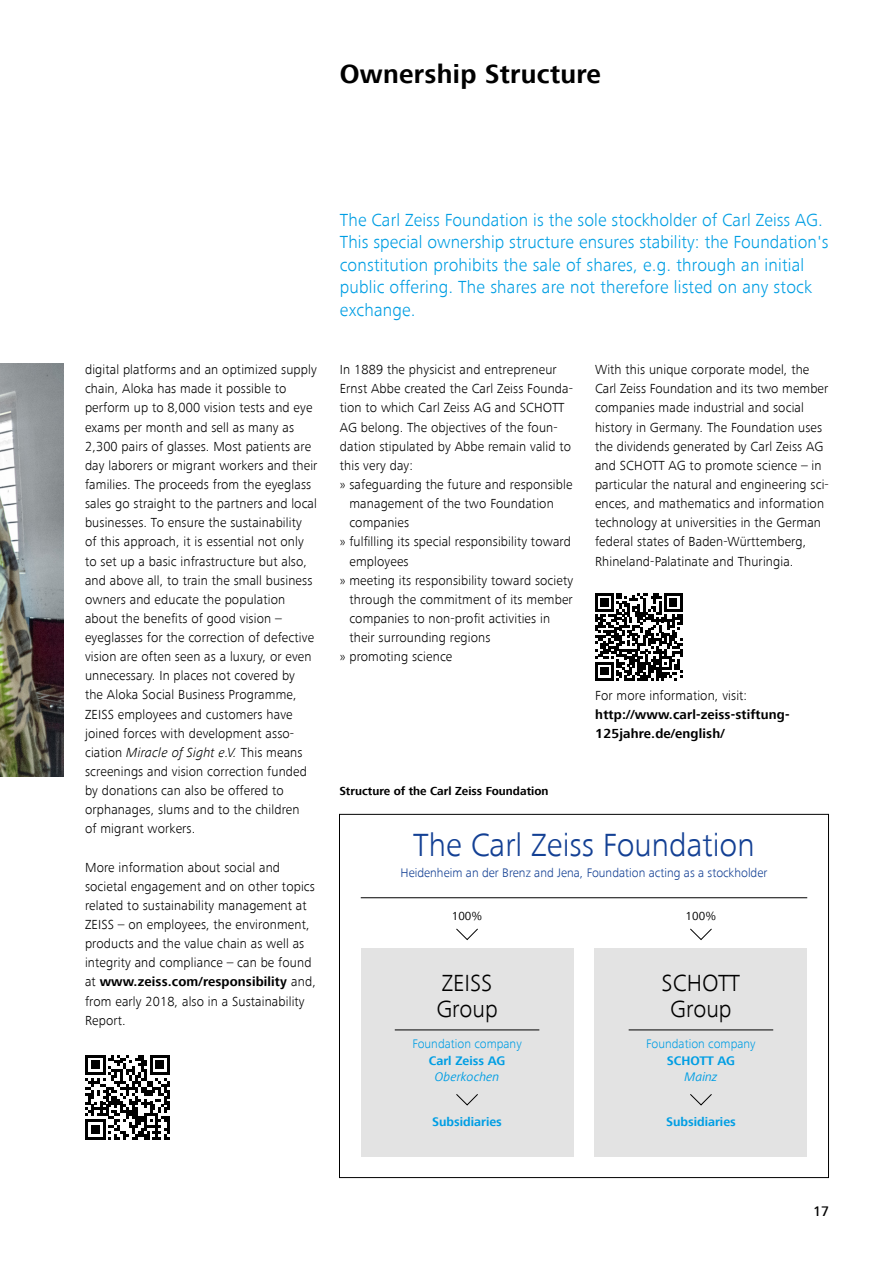
<style>
.page{position:relative;width:893px;height:1263px;background:#fff}
.page>*{position:absolute;margin:0;border:0;box-sizing:border-box;transform-origin:0 0}
.t1{font:300 33px "ZEISS Frutiger Next W1 G";color:#134094}
.t2{font:700 27px "ZEISS Frutiger Next W1 G";letter-spacing:.01em;color:#000}
.t3{font:300 24px/26.1px "ZEISS Frutiger Next W1 G";color:#000;text-align:center}
.t4{font:300 18px/22.5px "ZEISS Frutiger Next W1 G";letter-spacing:.005em;color:#009ee3}
.t5{font:500 14.25px "ZEISS Frutiger Next W1 G";color:#000}
.t6{font:300 13.5px/19.2px "ZEISS Frutiger Next W1 G";letter-spacing:.01em;color:#000}
.t7{font:700 13.5px/19.2px "ZEISS Frutiger Next W1 G";letter-spacing:.01em;color:#000}
.t8{font:300 12.75px "ZEISS Frutiger Next W1 G";color:#134094}
.t9{font:700 12.75px "ZEISS Frutiger Next W1 G";color:#009ee3}
.t10{font:300 12.75px "ZEISS Frutiger Next W1 G";color:#009ee3}
.t11{font:italic 12.75px "ZEISS Frutiger Next W1 G";color:#009ee3}
.t12{font:700 12px "ZEISS Frutiger Next W1 G";color:#000}
.t13{font:12px "ZEISS Frutiger Next W1 G";letter-spacing:.01em;color:#000}
.s1{font-style:italic}
.s2{font-weight:700}
</style>
<div class="page">
<img style="left:0;top:363px;width:64px;height:413px">
<div style="left:595px;top:948px;width:212px;height:208px;background:#e3e3e3"></div>
<hr style="left:629px;top:1030px;width:144px;height:1px;background:#000">
<svg style="left:690px;top:1094px;width:22px;height:11px"></svg>
<div style="left:361px;top:948px;width:212px;height:208px;background:#e3e3e3"></div>
<hr style="left:395px;top:1030px;width:144px;height:1px;background:#000">
<svg style="left:456px;top:1094px;width:22px;height:11px"></svg>
<svg style="left:456px;top:928px;width:22px;height:12px"></svg>
<svg style="left:690px;top:928px;width:22px;height:12px"></svg>
<hr style="left:361px;top:897px;width:446px;height:1px;background:#000">
<svg style="left:595px;top:593px;width:87px;height:87px"></svg>
<svg style="left:85px;top:1055px;width:85px;height:85px"></svg>
<h2 class="t2" style="left:340px;top:59px;width:263px">Ownership Structure</h2>
<p class="t6" style="left:85px;top:360px;width:234px">digital platforms and an optimized supply chain, Aloka has made it possible to perform up to 8,000 vision tests and eye exams per month and sell as many as 2,300 pairs of glasses. Most patients are day laborers or migrant workers and their families. The proceeds from the eyeglass sales go straight to the partners and local businesses. To ensure the sustainability<br>of this approach, it is essential not only to set up a basic infrastructure but also, and above all, to train the small business owners and educate the population about the benefits of good vision – eyeglasses for the correction of defective vision are often seen as a luxury, or even unnecessary. In places not covered by<br>the Aloka Social Business Programme, ZEISS employees and customers have joined forces with development asso&shy;ciation <span class="s1">Miracle of Sight e.V.</span> This means screenings and vision correction funded by donations can also be offered to orphanages, slums and to the children<br>of migrant workers.</p>
<p class="t6" style="left:85px;top:857px;width:232px">More information about social and societal engagement and on other topics related to sustainability management at ZEISS – on employees, the environment, products and the value chain as well as integrity and compliance – can be found at <span class="s2">www.zeiss.com/responsibility</span> and, from early 2018, also in a Sustainability Report.</p>
<p class="t4" style="left:340px;top:208px;width:490px">The Carl Zeiss Foundation is the sole stockholder of Carl Zeiss AG.<br>This special ownership structure ensures stability: the Foundation's constitution prohibits the sale of shares, e.g. through an initial public offering. The shares are not therefore listed on any stock exchange.</p>
<p class="t6" style="left:340px;top:360px;width:218px">In 1889 the physicist and entrepreneur</p>
<p class="t6" style="left:340px;top:379px;width:235px">Ernst Abbe created the Carl Zeiss Founda-</p>
<p class="t6" style="left:340px;top:398px;width:226px">tion to which Carl Zeiss AG and SCHOTT</p>
<p class="t6" style="left:340px;top:417px;width:219px">AG belong. The objectives of the foun-</p>
<p class="t6" style="left:340px;top:437px;width:233px">dation stipulated by Abbe remain valid to</p>
<p class="t6" style="left:340px;top:456px;width:75px">this very day:</p>
<p class="t6" style="left:340px;top:475px;width:234px">» safeguarding the future and responsible</p>
<p class="t6" style="left:349px;top:494px;width:206px">management of the two Foundation</p>
<p class="t6" style="left:349px;top:513px;width:61px">companies</p>
<p class="t6" style="left:340px;top:532px;width:233px">» fulfilling its special responsibility toward</p>
<p class="t6" style="left:349px;top:551px;width:61px">employees</p>
<p class="t6" style="left:340px;top:571px;width:235px">» meeting its responsibility toward society</p>
<p class="t6" style="left:349px;top:590px;width:225px">through the commitment of its member</p>
<p class="t6" style="left:349px;top:609px;width:202px">companies to non-profit activities in</p>
<p class="t6" style="left:349px;top:628px;width:143px">their surrounding regions</p>
<p class="t6" style="left:340px;top:647px;width:114px">» promoting science</p>
<p class="t12" style="left:339px;top:784px;width:211px">Structure of the Carl Zeiss Foundation</p>
<p class="t6" style="left:595px;top:360px;width:235px">With this unique corporate model, the Carl Zeiss Foundation and its two member companies made industrial and social history in Germany. The Foundation uses the dividends generated by Carl Zeiss AG and SCHOTT AG to promote science – in particular the natural and engineering sci&shy;ences, and mathematics and information technology at universities in the German federal states of Baden-Württemberg, Rhineland-Palatinate and Thuringia.</p>
<p class="t6" style="left:595px;top:685px;width:153px">For more information, visit:</p>
<p class="t7" style="left:595px;top:705px;width:196px">http://www.carl-zeiss-stiftung-<br>125jahre.de/english/</p>
<h1 class="t1" style="left:413px;top:826px;width:343px">The Carl Zeiss Foundation</h1>
<p class="t8" style="left:401px;top:865px;width:368px">Heidenheim an der Brenz and Jena, Foundation acting as a stockholder</p>
<p class="t13" style="left:452px;top:909px;width:32px">100%</p>
<h3 class="t3" style="left:436px;top:970px;width:63px;text-align:left">ZEISS<br>Group</h3>
<p class="t10" style="left:412px;top:1037px;width:111px">Foundation company</p>
<p class="t9" style="left:429px;top:1053px;width:78px">Carl Zeiss AG</p>
<p class="t11" style="left:435px;top:1070px;width:66px">Oberkochen</p>
<p class="t9" style="left:432px;top:1115px;width:71px">Subsidiaries</p>
<p class="t13" style="left:686px;top:909px;width:32px">100%</p>
<h3 class="t3" style="left:662px;top:970px;width:80px">SCHOTT<br>Group</h3>
<p class="t10" style="left:646px;top:1037px;width:111px">Foundation company</p>
<p class="t9" style="left:667px;top:1053px;width:70px">SCHOTT AG</p>
<p class="t11" style="left:684px;top:1070px;width:34px">Mainz</p>
<p class="t9" style="left:666px;top:1115px;width:71px">Subsidiaries</p>
<p class="t5" style="left:813px;top:1203px;width:18px">17</p>
</div>
